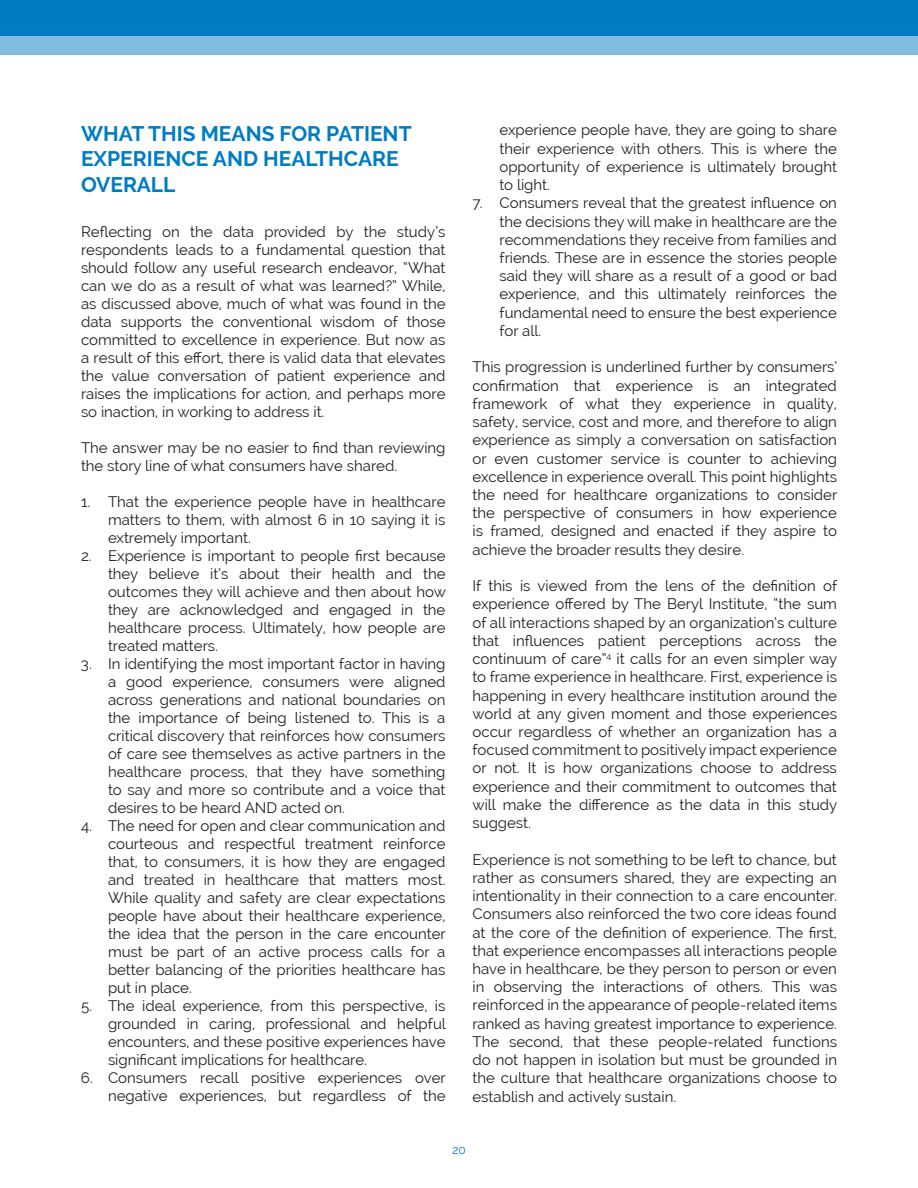
<style>
.page{position:relative;width:918px;height:1188px;background:#fff}
.page>*{position:absolute;margin:0;border:0;box-sizing:border-box;transform-origin:0 0}
.t1{font:700 21px/25.2px "Raleway";color:#007cc2}
.t2{font:15px/18px "Raleway";color:#231f20;text-align:justify}
.t3{font:12px "Raleway";color:#007cc2}
</style>
<div class="page">
<svg style="left:0;top:0;width:918px;height:54px;background:#2a91cc"></svg>
<h1 class="t1" style="left:81px;top:121px;width:332px">WHAT THIS MEANS FOR PATIENT<br>EXPERIENCE AND HEALTHCARE<br>OVERALL</h1>
<p class="t2" style="left:81px;top:222px;width:366px">Reflecting on the data provided by the study’s respondents leads to a fundamental question that should follow any useful research endeavor, “What can we do as a result of what was learned?” While, as discussed above, much of what was found in the data supports the conventional wisdom of those committed to excellence in experience. But now as a result of this effort, there is valid data that elevates the value conversation of patient experience and raises the implications for action, and perhaps more so inaction, in working to address it.</p>
<p class="t2" style="left:81px;top:439px;width:366px">The answer may be no easier to find than reviewing the story line of what consumers have shared.</p>
<p class="t2" style="left:108px;top:493px;width:339px;text-indent:-27px">1. That the experience people have in healthcare matters to them, with almost 6 in 10 saying it is extremely important.</p>
<p class="t2" style="left:108px;top:547px;width:339px;text-indent:-27px">2. Experience is important to people first because they believe it’s about their health and the outcomes they will achieve and then about how they are acknowledged and engaged in the healthcare process. Ultimately, how people are treated matters.</p>
<p class="t2" style="left:108px;top:655px;width:339px;text-indent:-27px">3. In identifying the most important factor in having a good experience, consumers were aligned across generations and national boundaries on the importance of being listened to. This is a critical discovery that reinforces how consumers of care see themselves as active partners in the healthcare process, that they have something to say and more so contribute and a voice that desires to be heard AND acted on.</p>
<p class="t2" style="left:108px;top:817px;width:339px;text-indent:-27px">4. The need for open and clear communication and courteous and respectful treatment reinforce that, to consumers, it is how they are engaged and treated in healthcare that matters most.<br>While quality and safety are clear expectations people have about their healthcare experience, the idea that the person in the care encounter must be part of an active process calls for a better balancing of the priorities healthcare has put in place.</p>
<p class="t2" style="left:108px;top:997px;width:339px;text-indent:-27px">5. The ideal experience, from this perspective, is grounded in caring, professional and helpful encounters, and these positive experiences have significant implications for healthcare.</p>
<p class="t2" style="left:81px;top:1069px;width:366px;text-align:right">6. Consumers recall positive experiences over negative experiences, but regardless of the</p>
<p class="t2" style="left:500px;top:121px;width:339px">experience people have, they are going to share their experience with others. This is where the opportunity of experience is ultimately brought to light.</p>
<p class="t2" style="left:500px;top:194px;width:339px;text-indent:-27px">7. Consumers reveal that the greatest influence on the decisions they will make in healthcare are the recommendations they receive from families and friends. These are in essence the stories people said they will share as a result of a good or bad experience, and this ultimately reinforces the fundamental need to ensure the best experience for all.</p>
<p class="t2" style="left:472px;top:358px;width:366px">This progression is underlined further by consumers’ confirmation that experience is an integrated framework of what they experience in quality, safety, service, cost and more, and therefore to align experience as simply a conversation on satisfaction or even customer service is counter to achieving excellence in experience overall. This point highlights the need for healthcare organizations to consider the perspective of consumers in how experience is framed, designed and enacted if they aspire to achieve the broader results they desire.</p>
<p class="t2" style="left:472px;top:577px;width:366px">If this is viewed from the lens of the definition of experience offered by The Beryl Institute, “the sum of all interactions shaped by an organization’s culture that influences patient perceptions across the continuum of care”<sup>4</sup> it calls for an even simpler way to frame experience in healthcare. First, experience is happening in every healthcare institution around the world at any given moment and those experiences occur regardless of whether an organization has a focused commitment to positively impact experience or not. It is how organizations choose to address experience and their commitment to outcomes that will make the difference as the data in this study suggest.</p>
<p class="t2" style="left:472px;top:850px;width:366px">Experience is not something to be left to chance, but rather as consumers shared, they are expecting an intentionality in their connection to a care encounter.<br>Consumers also reinforced the two core ideas found at the core of the definition of experience. The first, that experience encompasses all interactions people have in healthcare, be they person to person or even in observing the interactions of others. This was reinforced in the appearance of people-related items ranked as having greatest importance to experience.<br>The second, that these people-related functions do not happen in isolation but must be grounded in the culture that healthcare organizations choose to establish and actively sustain.</p>
<p class="t3" style="left:452px;top:1143px;width:15px">20</p>
</div>
